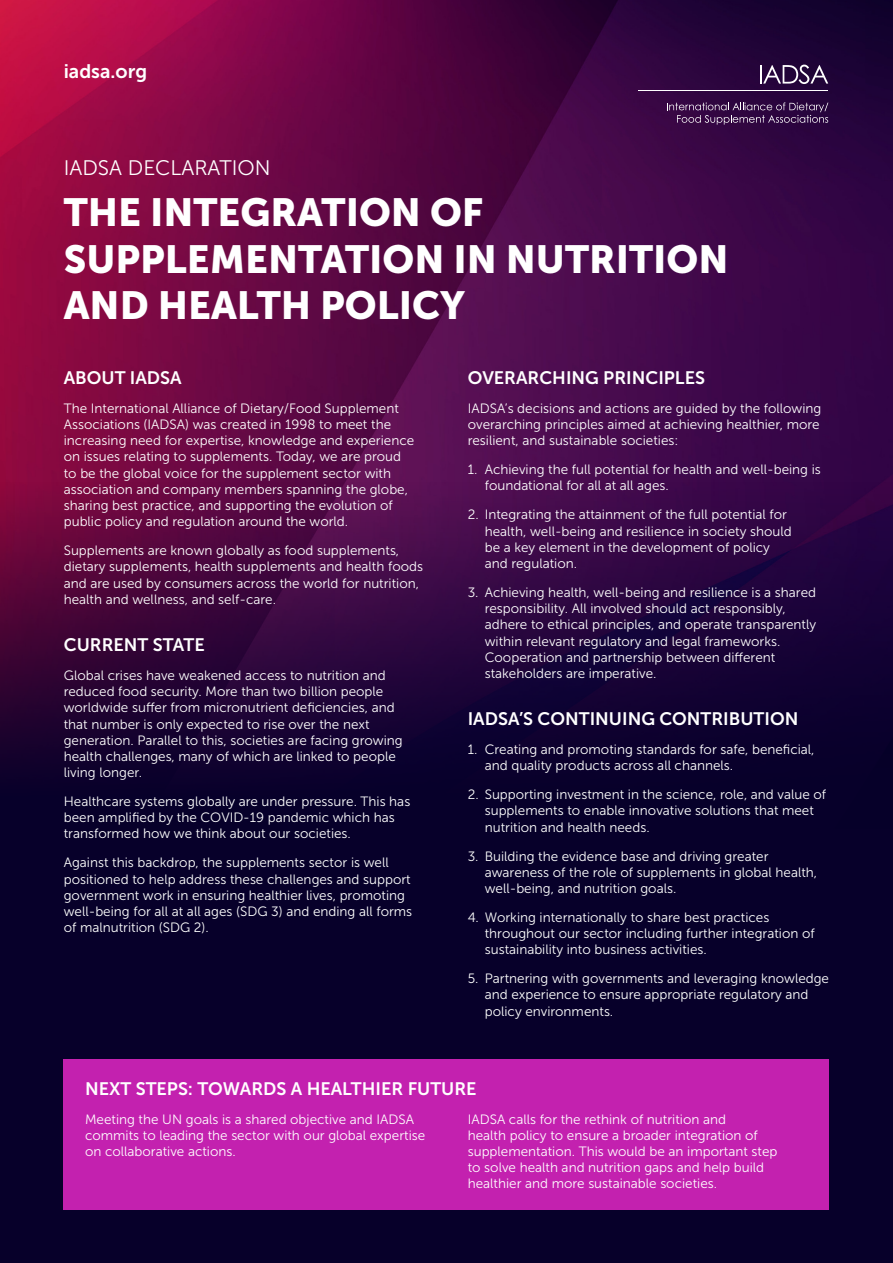
<style>
.page{position:relative;width:893px;height:1263px;background:#07002a}
.page>*{position:absolute;margin:0;border:0;box-sizing:border-box;transform-origin:0 0}
.t1{font:39px/46.8px "Museo Sans 900";color:#fff}
.t2{font:21px "Museo Sans 300";color:#fff}
.t3{font:19.5px "Museo Sans 700";color:#fff}
.t4{font:18px "Museo Sans 700";color:#fff}
.t5{font:13.5px/16.2px "Museo Sans 300";color:#fff}
</style>
<div class="page">
<img style="left:0;top:0;width:893px;height:764px">
<svg style="left:667px;top:102px;width:161px;height:23px;background:#4d2a5c"></svg>
<svg style="left:760px;top:65px;width:68px;height:19px"></svg>
<hr style="left:638px;top:91px;width:190px;height:1px;background:#fff">
<div style="left:64px;top:1060px;width:765px;height:150px;background:#c321af"></div>
<h3 class="t3" style="left:64px;top:61px;width:85px">iadsa.org</h3>
<h2 class="t2" style="left:64px;top:157px;width:208px">IADSA DECLARATION</h2>
<h1 class="t1" style="left:64px;top:189px;width:666px">THE INTEGRATION OF<br>SUPPLEMENTATION IN NUTRITION<br>AND HEALTH POLICY</h1>
<h3 class="t4" style="left:64px;top:368px;width:119px">ABOUT IADSA</h3>
<p class="t5" style="left:64px;top:400px;width:352px">The International Alliance of Dietary/Food Supplement Associations (IADSA) was created in 1998 to meet the increasing need for expertise, knowledge and experience on issues relating to supplements. Today, we are proud to be the global voice for the supplement sector with association and company members spanning the globe, sharing best practice, and supporting the evolution of public policy and regulation around the world.</p>
<p class="t5" style="left:64px;top:543px;width:361px">Supplements are known globally as food supplements, dietary supplements, health supplements and health foods and are used by consumers across the world for nutrition, health and wellness, and self-care.</p>
<h3 class="t4" style="left:64px;top:635px;width:143px">CURRENT STATE</h3>
<p class="t5" style="left:64px;top:667px;width:340px">Global crises have weakened access to nutrition and reduced food security. More than two billion people worldwide suffer from micronutrient deficiencies, and that number is only expected to rise over the next generation. Parallel to this, societies are facing growing health challenges, many of which are linked to people living longer.</p>
<p class="t5" style="left:64px;top:793px;width:348px">Healthcare systems globally are under pressure. This has been amplified by the COVID-19 pandemic which has transformed how we think about our societies.</p>
<p class="t5" style="left:64px;top:855px;width:350px">Against this backdrop, the supplements sector is well positioned to help address these challenges and support government work in ensuring healthier lives, promoting well-being for all at all ages (SDG 3) and ending all forms of malnutrition (SDG 2).</p>
<h3 class="t4" style="left:468px;top:368px;width:239px">OVERARCHING PRINCIPLES</h3>
<p class="t5" style="left:468px;top:400px;width:355px">IADSA’s decisions and actions are guided by the following overarching principles aimed at achieving healthier, more resilient, and sustainable societies:</p>
<p class="t5" style="left:485px;top:462px;width:338px;text-indent:-17px">1. Achieving the full potential for health and well-being is foundational for all at all ages.</p>
<p class="t5" style="left:485px;top:507px;width:308px;text-indent:-17px">2. Integrating the attainment of the full potential for health, well-being and resilience in society should be a key element in the development of policy and regulation.</p>
<p class="t5" style="left:485px;top:584px;width:333px;text-indent:-17px">3. Achieving health, well-being and resilience is a shared responsibility. All involved should act responsibly, adhere to ethical principles, and operate transparently within relevant regulatory and legal frameworks.<br>Cooperation and partnership between different stakeholders are imperative.</p>
<h3 class="t4" style="left:468px;top:709px;width:332px">IADSA’S CONTINUING CONTRIBUTION</h3>
<p class="t5" style="left:485px;top:741px;width:331px;text-indent:-17px">1. Creating and promoting standards for safe, beneficial, and quality products across all channels.</p>
<p class="t5" style="left:485px;top:786px;width:343px;text-indent:-17px">2. Supporting investment in the science, role, and value of supplements to enable innovative solutions that meet nutrition and health needs.</p>
<p class="t5" style="left:485px;top:848px;width:334px;text-indent:-17px">3. Building the evidence base and driving greater awareness of the role of supplements in global health, well-being, and nutrition goals.</p>
<p class="t5" style="left:485px;top:909px;width:331px;text-indent:-17px">4. Working internationally to share best practices throughout our sector including further integration of sustainability into business activities.</p>
<p class="t5" style="left:485px;top:971px;width:346px;text-indent:-17px">5. Partnering with governments and leveraging knowledge and experience to ensure appropriate regulatory and policy environments.</p>
<h3 class="t4" style="left:85px;top:1078px;width:393px">NEXT STEPS: TOWARDS A HEALTHIER FUTURE</h3>
<p class="t5" style="left:85px;top:1111px;width:342px">Meeting the UN goals is a shared objective and IADSA commits to leading the sector with our global expertise on collaborative actions.</p>
<p class="t5" style="left:468px;top:1111px;width:311px">IADSA calls for the rethink of nutrition and<br>health policy to ensure a broader integration of supplementation. This would be an important step to solve health and nutrition gaps and help build healthier and more sustainable societies.</p>
</div>
